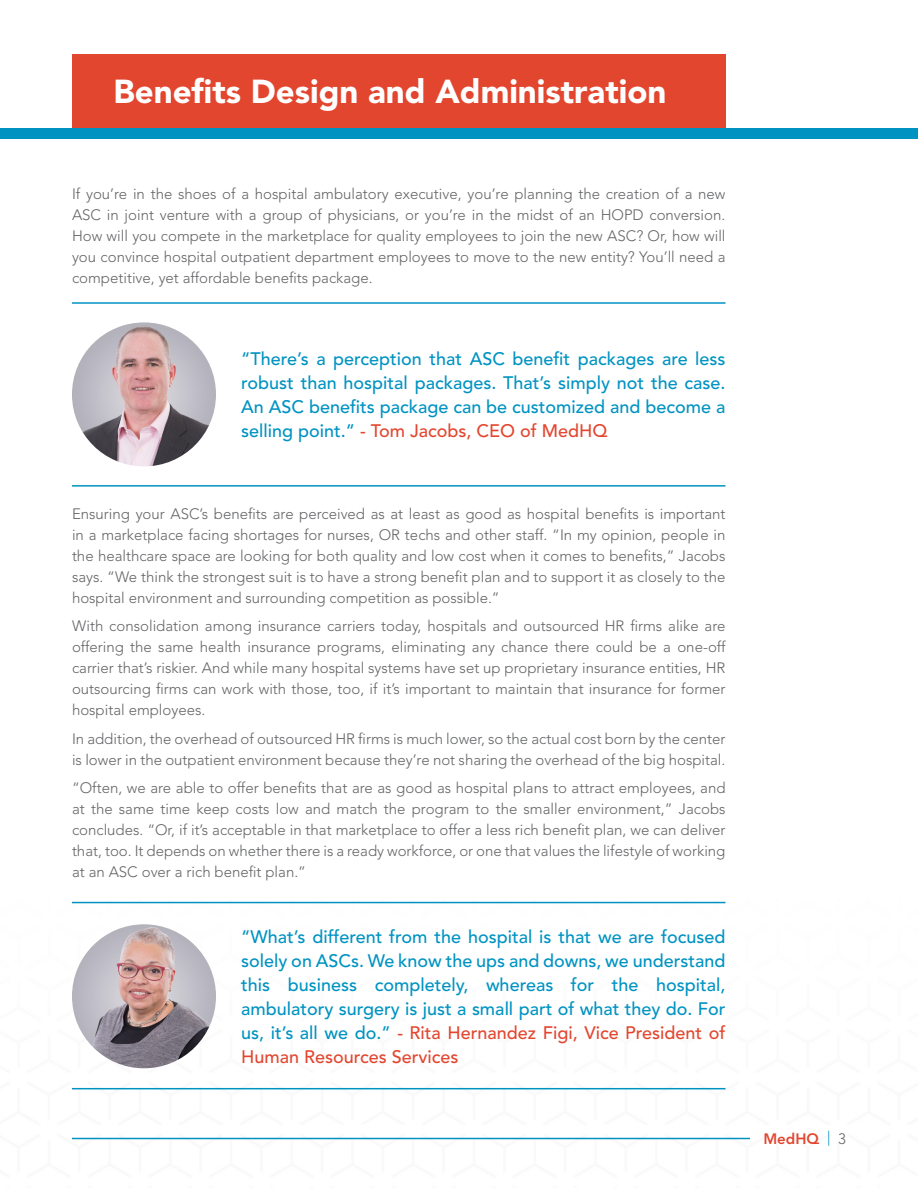
<style>
.page{position:relative;width:918px;height:1188px;background:#fff}
.page>*{position:absolute;margin:0;border:0;box-sizing:border-box;transform-origin:0 0}
.t1{font:900 33px "Avenir LT Std";color:#fff}
.t2{font:500 18px/24px "Avenir LT Std";color:#0093c2;text-align:justify}
.t3{font:300 15px/21px "Avenir LT Std";color:#636466;text-align:justify}
.t4{font:800 15px "Avenir LT Std";color:#e3462f}
.s1{color:#e3462f}
.s2{font-weight:300;color:#0093c2}
.s3{font-weight:300;color:#636466}
</style>
<div class="page">
<div style="left:72px;top:54px;width:654px;height:74px;background:#e3462f"></div>
<div style="left:0;top:128px;width:918px;height:11px;background:#0093c2"></div>
<hr style="left:72px;top:1138px;width:678px;height:1px;background:#0093c2">
<hr style="left:72px;top:302px;width:654px;height:2px;background:#0093c2">
<hr style="left:72px;top:485px;width:654px;height:2px;background:#0093c2">
<hr style="left:72px;top:902px;width:654px;height:1px;background:#0093c2">
<hr style="left:72px;top:1088px;width:654px;height:1px;background:#0093c2">
<img style="left:72px;top:322px;width:144px;height:144px;border-radius:72px">
<img style="left:72px;top:924px;width:144px;height:144px;border-radius:72px">
<h1 class="t1" style="left:113px;top:71px;width:555px">Benefits Design and Administration</h1>
<p class="t3" style="left:72px;top:183px;width:655px">If you’re in the shoes of a hospital ambulatory executive, you’re planning the creation of a new ASC in joint venture with a group of physicians, or you’re in the midst of an HOPD conversion.<br>How will you compete in the marketplace for quality employees to join the new ASC? Or, how will you convince hospital outpatient department employees to move to the new entity? You’ll need a competitive, yet affordable benefits package.</p>
<p class="t2" style="left:241px;top:347px;width:486px">“There’s a perception that ASC benefit packages are less robust than hospital packages. That’s simply not the case.<br>An ASC benefits package can be customized and become a selling point.” <span class="s1">- Tom Jacobs, CEO of MedHQ</span></p>
<p class="t3" style="left:72px;top:503px;width:655px">Ensuring your ASC’s benefits are perceived as at least as good as hospital benefits is important in a marketplace facing shortages for nurses, OR techs and other staff. “In my opinion, people in the healthcare space are looking for both quality and low cost when it comes to benefits,” Jacobs says. “We think the strongest suit is to have a strong benefit plan and to support it as closely to the hospital environment and surrounding competition as possible.”</p>
<p class="t3" style="left:72px;top:616px;width:655px">With consolidation among insurance carriers today, hospitals and outsourced HR firms alike are offering the same health insurance programs, eliminating any chance there could be a one-off carrier that’s riskier. And while many hospital systems have set up proprietary insurance entities, HR outsourcing firms can work with those, too, if it’s important to maintain that insurance for former hospital employees.</p>
<p class="t3" style="left:72px;top:728px;width:655px">In addition, the overhead of outsourced HR firms is much lower, so the actual cost born by the center is lower in the outpatient environment because they’re not sharing the overhead of the big hospital.</p>
<p class="t3" style="left:72px;top:778px;width:655px">“Often, we are able to offer benefits that are as good as hospital plans to attract employees, and at the same time keep costs low and match the program to the smaller environment,” Jacobs concludes. “Or, if it’s acceptable in that marketplace to offer a less rich benefit plan, we can deliver that, too. It depends on whether there is a ready workforce, or one that values the lifestyle of working at an ASC over a rich benefit plan.”</p>
<p class="t2" style="left:241px;top:925px;width:486px">“What’s different from the hospital is that we are focused solely on ASCs. We know the ups and downs, we understand this business completely, whereas for the hospital, ambulatory surgery is just a small part of what they do. For us, it’s all we do.” <span class="s1">- Rita Hernandez Figi, Vice President of Human Resources Services</span></p>
<p class="t4" style="left:763px;top:1130px;width:84px">MedHQ <span class="s2">|</span> <span class="s3">3</span></p>
</div>
